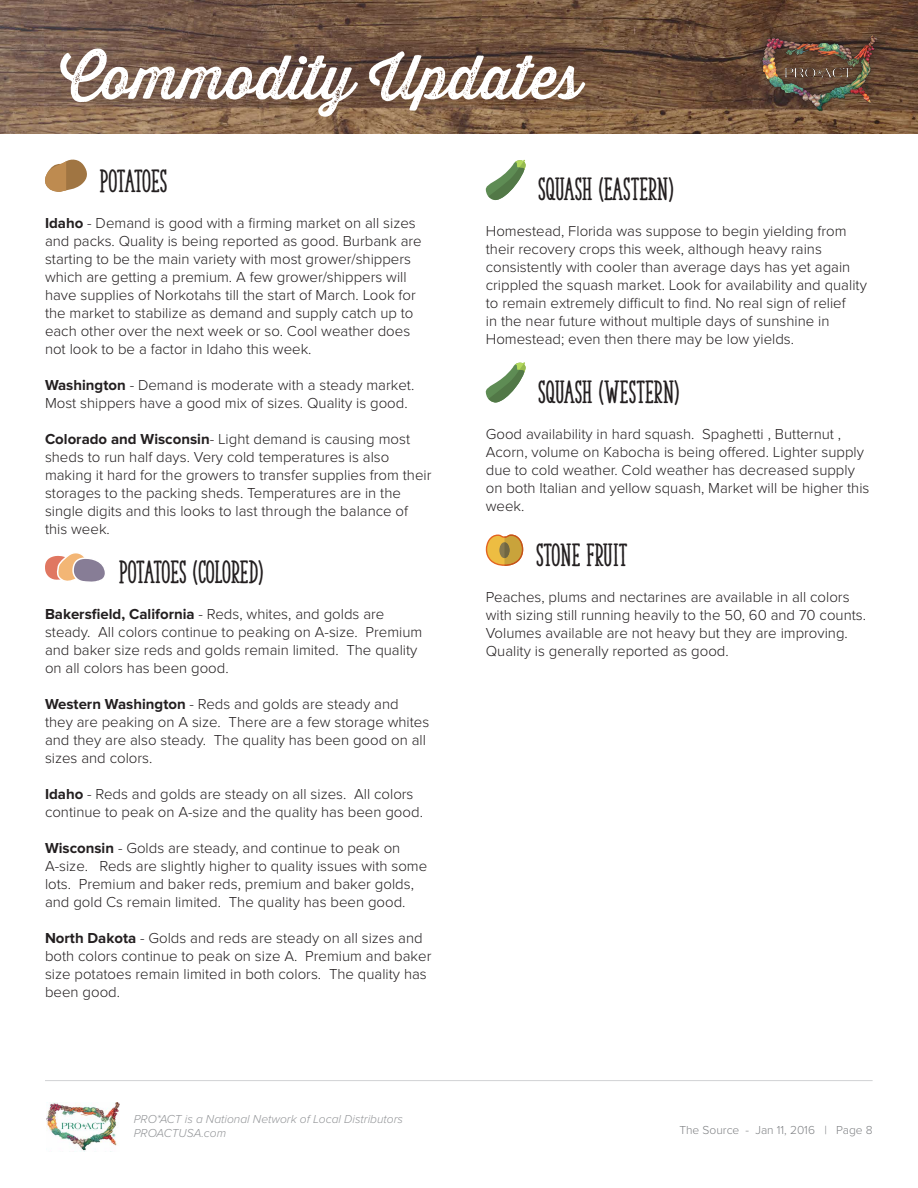
<style>
.page{position:relative;width:918px;height:1188px;background:#fff}
.page>*{position:absolute;margin:0;border:0;box-sizing:border-box;transform-origin:0 0}
.t1{font:60px "Thirsty Rough Reg One";color:#fff}
.t2{font:30px "The Serif Hand Extrablack";color:#231f20}
.t3{font:30px "The Serif Hand Extrablack";letter-spacing:-.02em;color:#231f20}
.t4{font:700 27px "Proxima Nova";color:#fff}
.t5{font:300 15px/18px "Proxima Nova";color:#231f20}
.t6{font:italic 300 12px/14.4px "Proxima Nova";color:#939598}
.t7{font:300 12px "Proxima Nova";color:#808285}
.s1{font-weight:700}
</style>
<div class="page">
<img style="left:46px;top:1102px;width:74px;height:49px">
<hr style="left:45px;top:1080px;width:828px;height:1px;background:#d1d2d4">
<img style="left:0;top:0;width:918px;height:134px">
<div style="left:752px;top:25px;width:133px;height:94px;background:#231f20;opacity:.6"></div>
<img style="left:761px;top:36px;width:115px;height:76px">
<svg style="left:45px;top:159px;width:42px;height:33px"></svg>
<svg style="left:45px;top:553px;width:60px;height:29px"></svg>
<svg style="left:485px;top:160px;width:41px;height:41px"></svg>
<svg style="left:485px;top:362px;width:41px;height:41px"></svg>
<svg style="left:486px;top:535px;width:37px;height:31px"></svg>
<h1 class="t1" style="left:60px;top:33px;width:523px">Commodity Updates</h1>
<h3 class="t4" style="left:222px;top:80px;width:148px">Jan 11, 2016</h3>
<h2 class="t3" style="left:100px;top:163px;width:69px">POTATOES</h2>
<p class="t5" style="left:45px;top:214px;width:378px"><span class="s1">Idaho</span> - Demand is good with a firming market on all sizes and packs. Quality is being reported as good. Burbank are starting to be the main variety with most grower/shippers which are getting a premium. A few grower/shippers will have supplies of Norkotahs till the start of March. Look for the market to stabilize as demand and supply catch up to each other over the next week or so. Cool weather does not look to be a factor in Idaho this week.</p>
<p class="t5" style="left:45px;top:376px;width:371px"><span class="s1">Washington</span> - Demand is moderate with a steady market.<br>Most shippers have a good mix of sizes. Quality is good.</p>
<p class="t5" style="left:45px;top:430px;width:388px"><span class="s1">Colorado and Wisconsin</span>- Light demand is causing most sheds to run half days. Very cold temperatures is also making it hard for the growers to transfer supplies from their storages to the packing sheds. Temperatures are in the single digits and this looks to last through the balance of this week.</p>
<h2 class="t2" style="left:119px;top:554px;width:145px">POTATOES (COLORED)</h2>
<p class="t5" style="left:45px;top:605px;width:379px"><span class="s1">Bakersfield, California</span> - Reds, whites, and golds are steady. All colors continue to peaking on A-size. Premium and baker size reds and golds remain limited. The quality on all colors has been good.</p>
<p class="t5" style="left:45px;top:695px;width:386px"><span class="s1">Western Washington</span> - Reds and golds are steady and they are peaking on A size. There are a few storage whites and they are also steady. The quality has been good on all sizes and colors.</p>
<p class="t5" style="left:45px;top:785px;width:379px"><span class="s1">Idaho</span> - Reds and golds are steady on all sizes. All colors continue to peak on A-size and the quality has been good.</p>
<p class="t5" style="left:45px;top:839px;width:384px"><span class="s1">Wisconsin</span> - Golds are steady, and continue to peak on A-size. Reds are slightly higher to quality issues with some lots. Premium and baker reds, premium and baker golds, and gold Cs remain limited. The quality has been good.</p>
<p class="t5" style="left:45px;top:929px;width:388px"><span class="s1">North Dakota</span> - Golds and reds are steady on all sizes and both colors continue to peak on size A. Premium and baker size potatoes remain limited in both colors. The quality has been good.</p>
<p class="t6" style="left:134px;top:1112px;width:271px">PRO*ACT is a National Network of Local Distributors<br>PROACTUSA.com</p>
<h2 class="t2" style="left:538px;top:171px;width:137px">SQUASH (EASTERN)</h2>
<p class="t5" style="left:486px;top:222px;width:383px">Homestead, Florida was suppose to begin yielding from their recovery crops this week, although heavy rains consistently with cooler than average days has yet again crippled the squash market. Look for availability and quality to remain extremely difficult to find. No real sign of relief<br>in the near future without multiple days of sunshine in Homestead; even then there may be low yields.</p>
<h2 class="t2" style="left:538px;top:373px;width:142px">SQUASH (WESTERN)</h2>
<p class="t5" style="left:486px;top:425px;width:385px">Good availability in hard squash. Spaghetti , Butternut , Acorn, volume on Kabocha is being offered. Lighter supply due to cold weather. Cold weather has decreased supply on both Italian and yellow squash, Market will be higher this week.</p>
<h2 class="t2" style="left:536px;top:537px;width:93px">STONE FRUIT</h2>
<p class="t5" style="left:486px;top:588px;width:382px">Peaches, plums and nectarines are available in all colors with sizing still running heavily to the 50, 60 and 70 counts.<br>Volumes available are not heavy but they are improving.<br>Quality is generally reported as good.</p>
<p class="t7" style="left:679px;top:1123px;width:195px">The Source - Jan 11, 2016 | Page 8</p>
</div>
